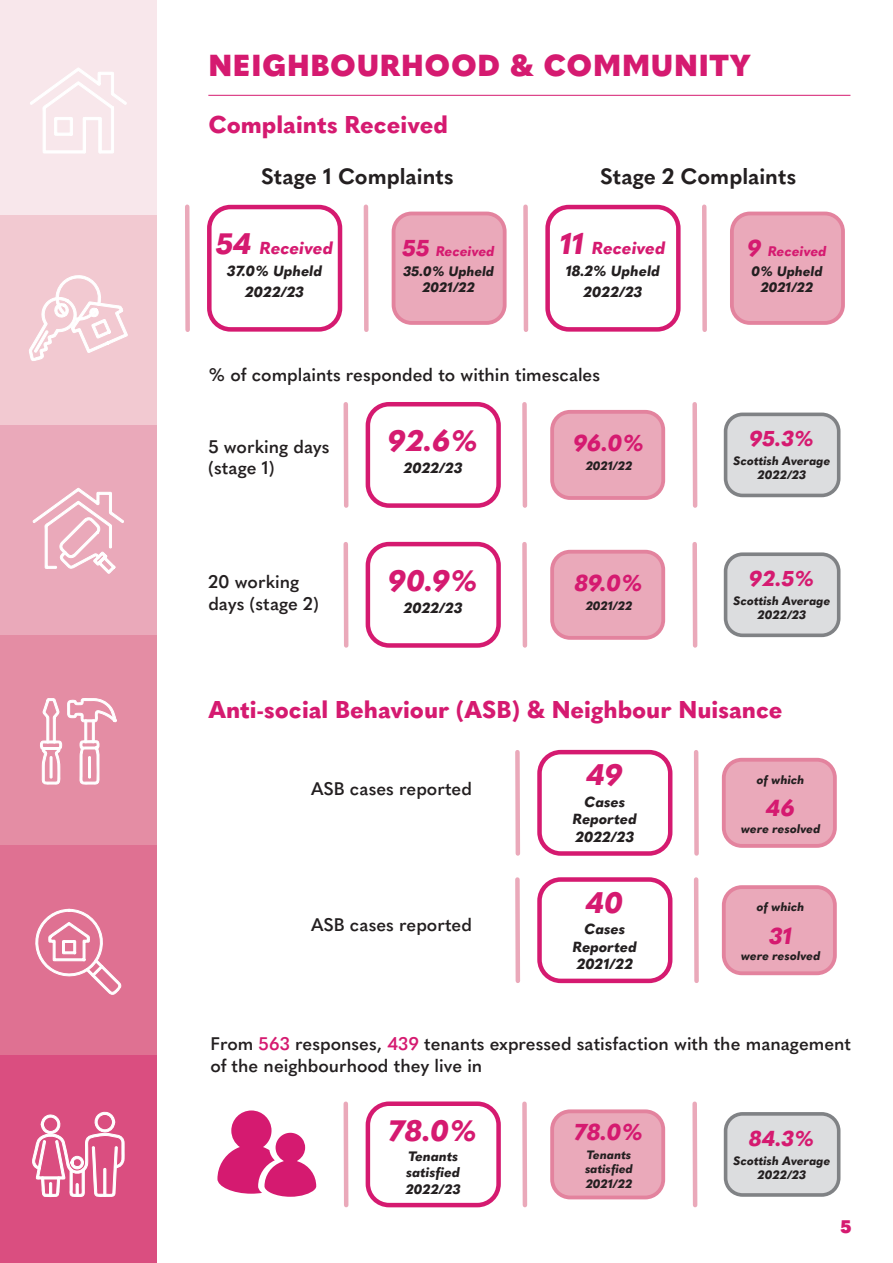
<style>
.page{position:relative;width:893px;height:1263px;background:#fff}
.page>*{position:absolute;margin:0;border:0;box-sizing:border-box;transform-origin:0 0}
.t1{font:900 30px "Quasimoda";letter-spacing:.025em;color:#d51a70}
.t2{font:italic 800 29.1px "Quasimoda";color:#d51a70}
.t3{font:800 24px "Quasimoda";color:#d51a70}
.t4{font:italic 800 22.8px "Quasimoda";letter-spacing:.015em;color:#d51a70}
.t5{font:700 21.9px "Quasimoda";color:#231f20}
.t6{font:italic 800 21.3px "Quasimoda";color:#d51a70}
.t7{font:600 18px/21.6px "Quasimoda";color:#231f20}
.t8{font:900 18px "Quasimoda";color:#d51a70}
.t9{font:italic 800 17.1px "Quasimoda";color:#d51a70}
.t10{font:italic 800 14.55px/17.4px "Quasimoda";color:#231f20;text-align:center}
.t11{font:italic 800 13.8px "Quasimoda";color:#d51a70}
.t12{font:italic 800 13.5px/16.2px "Quasimoda";color:#231f20;text-align:center}
.t13{font:italic 800 12px/14.4px "Quasimoda";color:#231f20;text-align:center}
.s1{font-size:29.1px}
.s2{font-size:22.8px}
.s3{color:#d51a70}
</style>
<div class="page">
<div style="left:0;top:1055px;width:157px;height:208px;background:#da4e80"></div>
<div style="left:0;top:845px;width:157px;height:210px;background:#df7192"></div>
<div style="left:0;top:634px;width:157px;height:211px;background:#e48da4"></div>
<div style="left:0;top:424px;width:157px;height:210px;background:#eaa9ba"></div>
<div style="left:0;top:214px;width:157px;height:210px;background:#f2c9d1"></div>
<div style="left:0;top:0;width:157px;height:214px;background:#f8e7eb"></div>
<svg style="left:30px;top:67px;width:97px;height:86px"></svg>
<svg style="left:29px;top:275px;width:99px;height:86px"></svg>
<svg style="left:32px;top:488px;width:92px;height:86px"></svg>
<svg style="left:40px;top:698px;width:77px;height:87px"></svg>
<svg style="left:35px;top:909px;width:87px;height:86px"></svg>
<svg style="left:32px;top:1111px;width:93px;height:87px"></svg>
<div style="left:185px;top:207px;width:5px;height:123px;background:#eaa9ba"></div>
<div style="left:364px;top:207px;width:5px;height:123px;background:#eaa9ba"></div>
<div style="left:394px;top:213px;width:111px;height:110px;background:#eaa9ba;border-radius:18px"></div>
<div style="left:392px;top:212px;width:115px;height:113px;border:4px solid #e3839e;border-radius:18px"></div>
<div style="left:207px;top:205px;width:135px;height:127px;border:4px solid #d51a70;border-radius:21px"></div>
<div style="left:523px;top:207px;width:5px;height:123px;background:#eaa9ba"></div>
<div style="left:702px;top:207px;width:5px;height:123px;background:#eaa9ba"></div>
<div style="left:732px;top:213px;width:111px;height:110px;background:#eaa9ba;border-radius:18px"></div>
<div style="left:730px;top:212px;width:115px;height:113px;border:4px solid #e3839e;border-radius:18px"></div>
<div style="left:545px;top:205px;width:136px;height:127px;border:4px solid #d51a70;border-radius:21px"></div>
<hr style="left:344px;top:404px;width:4px;height:102px;background:#eaa9ba">
<div style="left:522px;top:404px;width:5px;height:102px;background:#eaa9ba"></div>
<div style="left:692px;top:404px;width:5px;height:102px;background:#eaa9ba"></div>
<div style="left:726px;top:414px;width:113px;height:81px;background:#dcdddf;border-radius:17px"></div>
<div style="left:724px;top:413px;width:116px;height:84px;border:4px solid #808285;border-radius:17px"></div>
<div style="left:552px;top:412px;width:111px;height:86px;background:#eaa9ba;border-radius:18px"></div>
<div style="left:550px;top:410px;width:115px;height:90px;border:4px solid #e3839e;border-radius:18px"></div>
<div style="left:366px;top:402px;width:135px;height:106px;border:4px solid #d51a70;border-radius:21px"></div>
<hr style="left:344px;top:544px;width:4px;height:101px;background:#eaa9ba">
<div style="left:522px;top:544px;width:5px;height:101px;background:#eaa9ba"></div>
<div style="left:692px;top:544px;width:5px;height:101px;background:#eaa9ba"></div>
<div style="left:726px;top:554px;width:113px;height:81px;background:#dcdddf;border-radius:17px"></div>
<div style="left:724px;top:552px;width:116px;height:85px;border:4px solid #808285;border-radius:17px"></div>
<div style="left:552px;top:552px;width:111px;height:86px;background:#eaa9ba;border-radius:18px"></div>
<div style="left:550px;top:550px;width:115px;height:90px;border:4px solid #e3839e;border-radius:18px"></div>
<div style="left:366px;top:542px;width:135px;height:106px;border:4px solid #d51a70;border-radius:21px"></div>
<hr style="left:344px;top:1104px;width:4px;height:101px;background:#eaa9ba">
<div style="left:522px;top:1104px;width:5px;height:101px;background:#eaa9ba"></div>
<div style="left:692px;top:1104px;width:5px;height:101px;background:#eaa9ba"></div>
<div style="left:726px;top:1114px;width:113px;height:81px;background:#dcdddf;border-radius:17px"></div>
<div style="left:724px;top:1112px;width:116px;height:85px;border:4px solid #808285;border-radius:17px"></div>
<div style="left:552px;top:1111px;width:111px;height:86px;background:#eaa9ba;border-radius:18px"></div>
<div style="left:550px;top:1109px;width:115px;height:90px;border:4px solid #e3839e;border-radius:18px"></div>
<div style="left:366px;top:1101px;width:135px;height:106px;border:4px solid #d51a70;border-radius:21px"></div>
<div style="left:515px;top:752px;width:5px;height:101px;background:#eaa9ba"></div>
<div style="left:515px;top:879px;width:5px;height:102px;background:#eaa9ba"></div>
<div style="left:694px;top:752px;width:5px;height:101px;background:#eaa9ba"></div>
<div style="left:694px;top:879px;width:5px;height:102px;background:#eaa9ba"></div>
<div style="left:724px;top:760px;width:111px;height:86px;background:#eaa9ba;border-radius:18px"></div>
<div style="left:722px;top:758px;width:115px;height:90px;border:4px solid #e3839e;border-radius:18px"></div>
<div style="left:724px;top:887px;width:111px;height:86px;background:#eaa9ba;border-radius:18px"></div>
<div style="left:722px;top:885px;width:115px;height:90px;border:4px solid #e3839e;border-radius:18px"></div>
<div style="left:537px;top:750px;width:135px;height:106px;border:4px solid #d51a70;border-radius:21px"></div>
<div style="left:537px;top:877px;width:135px;height:106px;border:4px solid #d51a70;border-radius:21px"></div>
<svg style="left:217px;top:1110px;width:99px;height:87px"></svg>
<hr style="left:208px;top:95px;width:642px;height:1px;background:#d51a70">
<h1 class="t1" style="left:208px;top:42px;width:544px">NEIGHBOURHOOD &amp; COMMUNITY</h1>
<h3 class="t3" style="left:208px;top:106px;width:241px">Complaints Received</h3>
<p class="t5" style="left:261px;top:159px;width:194px">Stage 1 Complaints</p>
<p class="t5" style="left:600px;top:159px;width:198px">Stage 2 Complaints</p>
<p class="t9" style="left:216px;top:235px;width:118px"><span class="s1">54</span> Received</p>
<p class="t10" style="left:227px;top:259px;width:97px;line-height:21.6px">37.0% Upheld<br>2022/23</p>
<p class="t11" style="left:403px;top:240px;width:93px"><span class="s2">55</span> Received</p>
<p class="t12" style="left:403px;top:262px;width:93px">35.0% Upheld<br>2021/22</p>
<p class="t9" style="left:561px;top:235px;width:107px"><span class="s1">11</span> Received</p>
<p class="t10" style="left:566px;top:259px;width:95px;line-height:21.6px">18.2% Upheld<br>2022/23</p>
<p class="t7" style="left:208px;top:362px;width:393px">% of complaints responded to within timescales</p>
<p class="t7" style="left:208px;top:434px;width:123px">5 working days (stage 1)</p>
<p class="t7" style="left:208px;top:570px;width:112px">20 working days (stage 2)</p>
<h2 class="t2" style="left:388px;top:418px;width:93px">92.6%</h2>
<p class="t10" style="left:404px;top:458px;width:60px">2022/23</p>
<h2 class="t2" style="left:388px;top:558px;width:92px">90.9%</h2>
<p class="t10" style="left:404px;top:598px;width:60px">2022/23</p>
<p class="t4" style="left:573px;top:425px;width:73px">96.0%</p>
<p class="t13" style="left:586px;top:458px;width:48px">2021/22</p>
<p class="t4" style="left:575px;top:565px;width:70px">89.0%</p>
<p class="t13" style="left:586px;top:598px;width:48px">2021/22</p>
<p class="t11" style="left:748px;top:240px;width:81px"><span class="s2">9</span> Received</p>
<p class="t12" style="left:752px;top:262px;width:73px">0% Upheld<br>2021/22</p>
<p class="t6" style="left:750px;top:422px;width:67px">95.3%</p>
<p class="t13" style="left:734px;top:453px;width:99px">Scottish Average<br>2022/23</p>
<p class="t6" style="left:749px;top:562px;width:67px">92.5%</p>
<p class="t13" style="left:734px;top:593px;width:99px">Scottish Average<br>2022/23</p>
<h3 class="t3" style="left:208px;top:691px;width:576px">Anti-social Behaviour (ASB) &amp; Neighbour Nuisance</h3>
<p class="t7" style="left:311px;top:777px;width:162px">ASB cases reported</p>
<p class="t7" style="left:311px;top:913px;width:162px">ASB cases reported</p>
<h2 class="t2" style="left:587px;top:752px;width:37px">49</h2>
<p class="t10" style="left:573px;top:792px;width:66px">Cases<br>Reported<br>2022/23</p>
<h2 class="t2" style="left:586px;top:880px;width:39px">40</h2>
<p class="t10" style="left:573px;top:919px;width:66px">Cases<br>Reported<br>2021/22</p>
<p class="t13" style="left:757px;top:772px;width:49px">of which</p>
<p class="t4" style="left:766px;top:790px;width:30px">46</p>
<p class="t13" style="left:741px;top:821px;width:81px">were resolved</p>
<p class="t13" style="left:757px;top:899px;width:49px">of which</p>
<p class="t4" style="left:769px;top:918px;width:24px">31</p>
<p class="t13" style="left:741px;top:948px;width:81px">were resolved</p>
<p class="t7" style="left:210px;top:1031px;width:642px">From <span class="s3">563</span> responses, <span class="s3">439</span> tenants expressed satisfaction with the management of the neighbourhood they live in</p>
<h2 class="t2" style="left:389px;top:1108px;width:90px">78.0%</h2>
<p class="t12" style="left:406px;top:1147px;width:56px;text-align:left">Tenants satisfied<br>2022/23</p>
<p class="t4" style="left:574px;top:1114px;width:71px">78.0%</p>
<p class="t13" style="left:585px;top:1146px;width:49px;text-align:left">Tenants satisfied<br>2021/22</p>
<p class="t6" style="left:749px;top:1122px;width:67px">84.3%</p>
<p class="t13" style="left:734px;top:1152px;width:99px">Scottish Average<br>2022/23</p>
<p class="t8" style="left:840px;top:1213px;width:12px">5</p>
</div>
